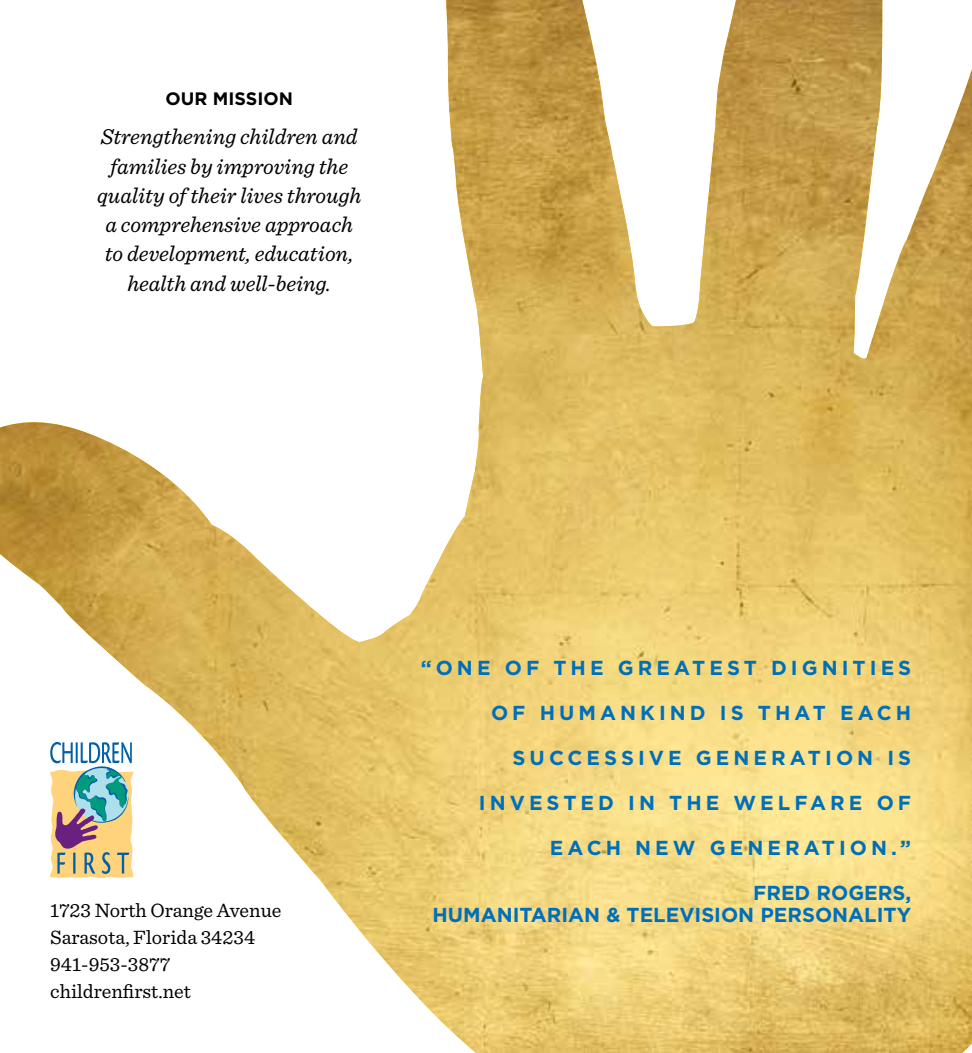
<style>
.page{position:relative;width:972px;height:1053px;background:#fff}
.page>*{position:absolute;margin:0;border:0;box-sizing:border-box;transform-origin:0 0}
.t1{font:italic 22.5px/29.2px "Sentinel";color:#000;text-align:center}
.t2{font:700 20.25px "Gotham";letter-spacing:.2em;color:#006fba}
.t3{font:20.25px/27px "Sentinel";color:#000}
.t4{font:700 20.25px "Gotham";color:#006fba}
.t5{font:700 18px "Gotham";color:#000}
</style>
<div class="page">
<img style="left:0;top:0;width:972px;height:1053px">
<svg style="left:47px;top:742px;width:89px;height:136px"></svg>
<p class="t5" style="left:166px;top:87px;width:72px">OUR MISSI</p>
<p class="t5" style="left:263px;top:87px;width:31px">ON</p>
<p class="t1" style="left:97px;top:121px;width:266px">Strengthening children and families by improving the quality of their lives through a comprehensive approach to development, education, health and well-being.</p>
<p class="t2" style="left:421px;top:654px;width:53px">“ONE</p>
<p class="t2" style="left:505px;top:654px;width:83px">OF THE</p>
<p class="t2" style="left:618px;top:654px;width:38px">GREA</p>
<p class="t2" style="left:692px;top:654px;width:220px">TE ST D IGN ITIE S</p>
<p class="t2" style="left:491px;top:699px;width:107px">OF HUMAN</p>
<p class="t2" style="left:640px;top:699px;width:48px">KIND</p>
<p class="t2" style="left:720px;top:699px;width:139px">IS THAT EACH</p>
<p class="t2" style="left:513px;top:744px;width:54px">SUCCE</p>
<p class="t2" style="left:604px;top:744px;width:131px">SSIVE GENERA</p>
<p class="t2" style="left:808px;top:744px;width:47px">TION</p>
<p class="t2" style="left:887px;top:744px;width:25px">IS</p>
<p class="t2" style="left:479px;top:789px;width:118px">IN VE STED</p>
<p class="t2" style="left:628px;top:789px;width:75px">IN THE</p>
<p class="t2" style="left:734px;top:789px;width:95px">WEL FARE</p>
<p class="t2" style="left:877px;top:789px;width:36px">O F</p>
<p class="t2" style="left:550px;top:834px;width:18px">EACH</p>
<p class="t2" style="left:635px;top:834px;width:114px">NE W GENERA</p>
<p class="t2" style="left:822px;top:834px;width:91px">TION .”</p>
<p class="t2" style="left:753px;top:879px;width:15px">FRED</p>
<p class="t2" style="left:817px;top:879px;width:96px">ROGERS,</p>
<p class="t3" style="left:50px;top:895px;width:233px">1723 North Orange Avenue</p>
<p class="t2" style="left:433px;top:902px;width:48px">HUMAN</p>
<p class="t2" style="left:513px;top:902px;width:141px">ITARIAN &amp; TELE</p>
<p class="t4" style="left:679px;top:902px;width:152px">VISION PERSONAL</p>
<p class="t2" style="left:877px;top:902px;width:36px">ITY</p>
<p class="t3" style="left:50px;top:922px;width:207px">Sarasota, Florida 34234<br>941-953-3877 childrenfirst.net</p>
</div>
